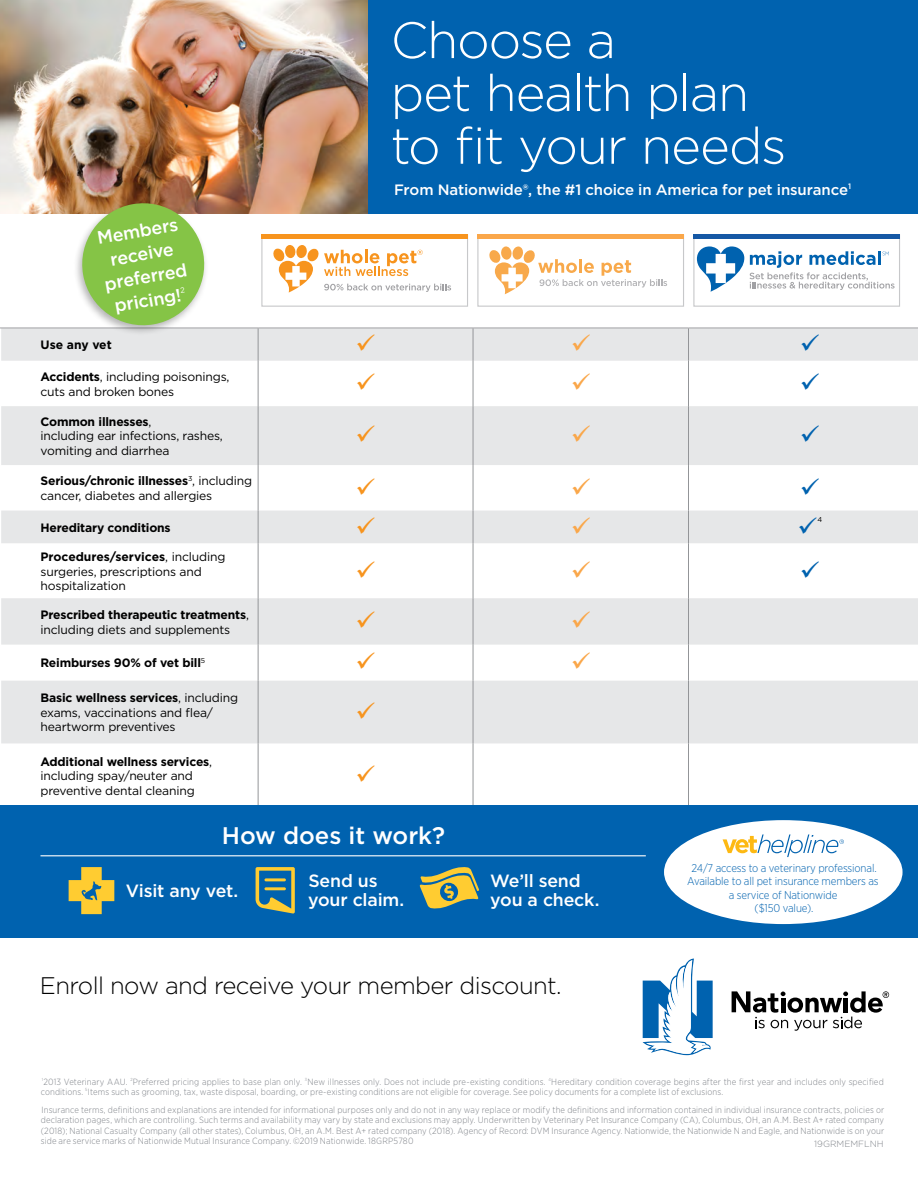
<style>
.page{position:relative;width:918px;height:1188px;background:#fff}
.page>*{position:absolute;margin:0;border:0;box-sizing:border-box;transform-origin:0 0}
.t1{font:300 51px/52.8px "Gotham";letter-spacing:-.025em;color:#fff}
.t2{font:300 24px "Gotham";letter-spacing:-.025em;color:#000}
.t3{font:500 24px "Gotham";color:#fff}
.t4{font:500 18px/23.4px "Gotham";color:#fff;text-align:center}
.t5{font:500 17.7px/19px "Gotham";letter-spacing:-.01em;color:#fff}
.t6{font:500 15px "Gotham";letter-spacing:-.01em;color:#fff}
.t7{font:12.15px/14.5px "Gotham";letter-spacing:-.015em;color:#000}
.t8{font:700 12.15px/14.5px "Gotham";letter-spacing:-.015em;color:#000}
.t9{font:300 11.25px/13.5px "Gotham Narrow";letter-spacing:-.01em;color:#0062af;text-align:center}
.t10{font:300 9px/10.5px "Gotham Narrow";letter-spacing:.015em;color:#80848a}
.t11{font:300 9px "Gotham";color:#80848a}
.t12{font:7.05px "Gotham";color:#000}
.s1{font-weight:700}
.s2{font-weight:400}
</style>
<div class="page">
<div style="left:0;top:0;width:918px;height:213px;background:#0062af"></div>
<img style="left:0;top:0;width:367px;height:213px">
<svg style="left:1px;top:329px;width:917px;height:316px;fill:#e6e7e8"></svg>
<svg style="left:1px;top:645px;width:917px;height:160px"></svg>
<hr style="left:258px;top:328px;width:1px;height:33px;background:#939598">
<hr style="left:473px;top:328px;width:1px;height:33px;background:#939598">
<hr style="left:688px;top:328px;width:1px;height:33px;background:#939598">
<hr style="left:258px;top:361px;width:1px;height:45px;background:#939598">
<hr style="left:473px;top:361px;width:1px;height:45px;background:#939598">
<hr style="left:688px;top:361px;width:1px;height:45px;background:#939598">
<hr style="left:258px;top:406px;width:1px;height:59px;background:#939598">
<hr style="left:473px;top:406px;width:1px;height:59px;background:#939598">
<hr style="left:688px;top:406px;width:1px;height:59px;background:#939598">
<hr style="left:258px;top:465px;width:1px;height:46px;background:#939598">
<hr style="left:473px;top:465px;width:1px;height:46px;background:#939598">
<hr style="left:688px;top:465px;width:1px;height:46px;background:#939598">
<hr style="left:258px;top:511px;width:1px;height:32px;background:#939598">
<hr style="left:473px;top:511px;width:1px;height:32px;background:#939598">
<hr style="left:688px;top:511px;width:1px;height:32px;background:#939598">
<hr style="left:258px;top:543px;width:1px;height:55px;background:#939598">
<hr style="left:473px;top:543px;width:1px;height:55px;background:#939598">
<hr style="left:688px;top:543px;width:1px;height:55px;background:#939598">
<hr style="left:258px;top:598px;width:1px;height:47px;background:#939598">
<hr style="left:473px;top:598px;width:1px;height:47px;background:#939598">
<hr style="left:258px;top:645px;width:1px;height:35px;background:#939598">
<hr style="left:473px;top:645px;width:1px;height:35px;background:#939598">
<hr style="left:258px;top:680px;width:1px;height:64px;background:#939598">
<hr style="left:473px;top:680px;width:1px;height:64px;background:#939598">
<hr style="left:258px;top:744px;width:1px;height:63px;background:#939598">
<hr style="left:473px;top:744px;width:1px;height:63px;background:#939598">
<hr style="left:688px;top:598px;width:1px;height:47px;background:#939598">
<hr style="left:688px;top:645px;width:1px;height:35px;background:#939598">
<hr style="left:688px;top:680px;width:1px;height:64px;background:#939598">
<hr style="left:688px;top:744px;width:1px;height:63px;background:#939598">
<hr style="left:0;top:328px;width:258px;height:1px;background:#a1a1a4">
<hr style="left:258px;top:328px;width:215px;height:1px;background:#a1a1a4">
<hr style="left:473px;top:328px;width:215px;height:1px;background:#a1a1a4">
<hr style="left:688px;top:328px;width:230px;height:1px;background:#a1a1a4">
<svg style="left:643px;top:959px;width:70px;height:96px"></svg>
<svg style="left:732px;top:991px;width:157px;height:40px"></svg>
<div style="left:0;top:805px;width:918px;height:132px;background:#0062af"></div>
<svg style="left:69px;top:867px;width:45px;height:47px"></svg>
<svg style="left:419px;top:867px;width:60px;height:42px"></svg>
<svg style="left:256px;top:867px;width:39px;height:47px"></svg>
<hr style="left:40px;top:855px;width:606px;height:1px;background:#fff">
<div style="left:664px;top:820px;width:239px;height:104px;background:#fff;border-radius:50%"></div>
<svg style="left:723px;top:834px;width:121px;height:23px"></svg>
<div style="left:261px;top:234px;width:207px;height:73px;border:1px solid #c7c8ca"></div>
<div style="left:477px;top:234px;width:207px;height:73px;border:1px solid #c7c8ca"></div>
<div style="left:693px;top:234px;width:207px;height:73px;border:1px solid #c7c8ca"></div>
<svg style="left:273px;top:245px;width:178px;height:48px"></svg>
<svg style="left:489px;top:246px;width:178px;height:48px"></svg>
<svg style="left:697px;top:246px;width:47px;height:46px"></svg>
<svg style="left:750px;top:251px;width:145px;height:39px"></svg>
<div style="left:72px;top:200px;width:137px;height:136px;background:#000;opacity:.3"></div>
<div style="left:693px;top:234px;width:207px;height:5px;background:#1558a5"></div>
<div style="left:477px;top:234px;width:207px;height:5px;background:#faa74a"></div>
<div style="left:261px;top:234px;width:207px;height:5px;background:#f7941e"></div>
<svg style="left:357px;top:334px;width:18px;height:17px"></svg>
<svg style="left:573px;top:334px;width:17px;height:17px"></svg>
<svg style="left:802px;top:334px;width:17px;height:17px"></svg>
<svg style="left:357px;top:373px;width:18px;height:17px"></svg>
<svg style="left:573px;top:373px;width:17px;height:17px"></svg>
<svg style="left:802px;top:373px;width:17px;height:17px"></svg>
<svg style="left:357px;top:426px;width:18px;height:16px"></svg>
<svg style="left:573px;top:426px;width:17px;height:16px"></svg>
<svg style="left:802px;top:426px;width:17px;height:16px"></svg>
<svg style="left:357px;top:478px;width:18px;height:17px"></svg>
<svg style="left:573px;top:478px;width:17px;height:17px"></svg>
<svg style="left:802px;top:478px;width:17px;height:17px"></svg>
<svg style="left:357px;top:517px;width:18px;height:17px"></svg>
<svg style="left:573px;top:517px;width:17px;height:17px"></svg>
<svg style="left:799px;top:517px;width:18px;height:17px"></svg>
<svg style="left:357px;top:561px;width:18px;height:16px"></svg>
<svg style="left:573px;top:561px;width:17px;height:16px"></svg>
<svg style="left:802px;top:561px;width:17px;height:16px"></svg>
<svg style="left:357px;top:611px;width:18px;height:17px"></svg>
<svg style="left:573px;top:611px;width:17px;height:17px"></svg>
<svg style="left:357px;top:653px;width:18px;height:16px"></svg>
<svg style="left:573px;top:653px;width:17px;height:16px"></svg>
<svg style="left:357px;top:702px;width:18px;height:17px"></svg>
<svg style="left:357px;top:765px;width:18px;height:17px"></svg>
<svg style="left:77px;top:198px;width:132px;height:132px"></svg>
<h3 class="t4" style="left:95px;top:227px;width:85px;rotate:-10deg">Members receive preferred pricing!</h3>
<h3 class="t8" style="left:40px;top:338px;width:73px">Use any vet</h3>
<h3 class="t7" style="left:40px;top:369px;width:191px"><span class="s1">Accidents</span>, including poisonings, cuts and broken bones</h3>
<h3 class="t7" style="left:40px;top:414px;width:184px"><span class="s1">Common illnesses</span>,<br>including ear infections, rashes, vomiting and diarrhea</h3>
<h3 class="t7" style="left:40px;top:474px;width:213px"><span class="s1">Serious/chronic illnesses</span><sup>3</sup>, including cancer, diabetes and allergies</h3>
<h3 class="t8" style="left:40px;top:520px;width:132px">Hereditary conditions</h3>
<h3 class="t7" style="left:40px;top:549px;width:187px"><span class="s1">Procedures/services</span>, including surgeries, prescriptions and hospitalization</h3>
<h3 class="t8" style="left:40px;top:607px;width:210px">Prescribed therapeutic treatments<span class="s2">, including diets and supplements</span></h3>
<h3 class="t8" style="left:40px;top:656px;width:166px">Reimburses 90% of vet bill<sup>5</sup></h3>
<h3 class="t7" style="left:40px;top:690px;width:199px"><span class="s1">Basic wellness services</span>, including exams, vaccinations and flea/ heartworm preventives</h3>
<h3 class="t7" style="left:40px;top:754px;width:173px"><span class="s1">Additional wellness services</span>, including spay/neuter and preventive dental cleaning</h3>
<h1 class="t1" style="left:391px;top:12px;width:397px">Choose a<br>pet health plan to fit your needs</h1>
<h3 class="t6" style="left:394px;top:180px;width:459px">From Nationwide®, the #1 choice in America for pet insurance<sup>1</sup></h3>
<p class="t12" style="left:818px;top:515px;width:6px">4</p>
<h2 class="t3" style="left:222px;top:820px;width:225px">How does it work?</h2>
<h3 class="t5" style="left:126px;top:881px;width:114px">Visit any vet.</h3>
<h3 class="t5" style="left:490px;top:871px;width:111px">We’ll send you a check.</h3>
<h3 class="t5" style="left:308px;top:871px;width:98px">Send us your claim.</h3>
<h2 class="t2" style="left:40px;top:970px;width:523px">Enroll now and receive your member discount.</h2>
<p class="t9" style="left:687px;top:861px;width:193px">24/7 access to a veterinary professional.<br>Available to all pet insurance members as a service of Nationwide<br>($150 value).</p>
<p class="t10" style="left:41px;top:1076px;width:844px"><sup>1</sup>2013 Veterinary AAU. <sup>2</sup>Preferred pricing applies to base plan only. <sup>3</sup>New illnesses only. Does not include pre-existing conditions. <sup>4</sup>Hereditary condition coverage begins after the first year and includes only specified conditions. <sup>5</sup>Items such as grooming, tax, waste disposal, boarding, or pre-existing conditions are not eligible for coverage. See policy documents for a complete list of exclusions.</p>
<p class="t10" style="left:41px;top:1104px;width:845px;text-align:justify">Insurance terms, definitions and explanations are intended for informational purposes only and do not in any way replace or modify the definitions and information contained in individual insurance contracts, policies or declaration pages, which are controlling. Such terms and availability may vary by state and exclusions may apply. Underwritten by Veterinary Pet Insurance Company (CA), Columbus, OH, an A.M. Best A+ rated company (2018); National Casualty Company (all other states), Columbus, OH, an A.M. Best A+ rated company (2018). Agency of Record: DVM Insurance Agency. Nationwide, the Nationwide N and Eagle, and Nationwide is on your side are service marks of Nationwide Mutual Insurance Company. ©2019 Nationwide. 18GRP5780</p>
<p class="t11" style="left:814px;top:1138px;width:71px">19GRMEMFLNH</p>
</div>
